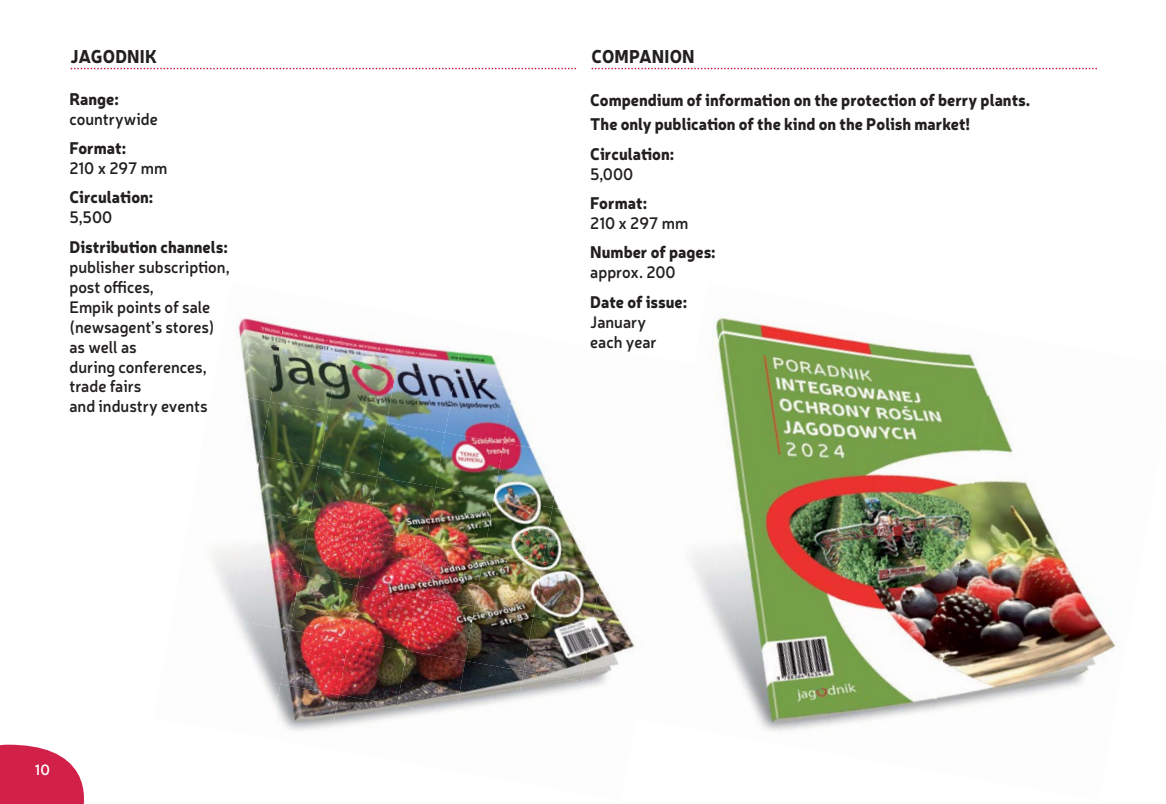
<style>
.page{position:relative;width:1166px;height:804px;background:#fff}
.page>*{position:absolute;margin:0;border:0;box-sizing:border-box;transform-origin:0 0}
.t1{font:900 18.2px "Neris";letter-spacing:.01em;color:#231f20;scale:.93 1}
.t2{font:900 16.62px/24.7px "Neris";color:#231f20;scale:.95 1}
.t3{font:600 16.62px/19.9px "Neris";color:#231f20;scale:.95 1}
.t4{font:600 15.05px "Neris";color:#fff}
</style>
<div class="page">
<img style="left:238px;top:318px;width:41px;height:19px">
<img style="left:279px;top:325px;width:59px;height:22px">
<img style="left:338px;top:336px;width:58px;height:21px">
<img style="left:396px;top:344px;width:59px;height:24px">
<img style="left:455px;top:351px;width:47px;height:27px">
<img style="left:239px;top:337px;width:41px;height:54px">
<img style="left:270px;top:347px;width:68px;height:55px">
<img style="left:328px;top:357px;width:68px;height:55px">
<img style="left:387px;top:368px;width:68px;height:54px">
<img style="left:445px;top:378px;width:61px;height:54px">
<img style="left:503px;top:388px;width:27px;height:55px">
<img style="left:247px;top:391px;width:23px;height:55px">
<img style="left:260px;top:402px;width:68px;height:54px">
<img style="left:319px;top:412px;width:68px;height:54px">
<img style="left:377px;top:422px;width:68px;height:55px">
<img style="left:435px;top:432px;width:69px;height:55px">
<img style="left:494px;top:443px;width:58px;height:54px">
<img style="left:552px;top:492px;width:7px;height:15px">
<img style="left:254px;top:446px;width:6px;height:10px">
<img style="left:255px;top:456px;width:64px;height:54px">
<img style="left:309px;top:466px;width:68px;height:55px">
<img style="left:367px;top:477px;width:69px;height:54px">
<img style="left:426px;top:487px;width:68px;height:54px">
<img style="left:484px;top:497px;width:68px;height:55px">
<img style="left:543px;top:507px;width:44px;height:55px">
<img style="left:241px;top:510px;width:68px;height:55px">
<img style="left:299px;top:521px;width:69px;height:54px">
<img style="left:358px;top:531px;width:68px;height:54px">
<img style="left:416px;top:541px;width:68px;height:55px">
<img style="left:475px;top:552px;width:68px;height:54px">
<img style="left:533px;top:562px;width:60px;height:54px">
<img style="left:592px;top:572px;width:32px;height:55px">
<img style="left:231px;top:565px;width:69px;height:54px">
<img style="left:290px;top:575px;width:68px;height:55px">
<img style="left:348px;top:585px;width:68px;height:55px">
<img style="left:407px;top:596px;width:68px;height:54px">
<img style="left:465px;top:606px;width:68px;height:54px">
<img style="left:523px;top:616px;width:69px;height:55px">
<img style="left:582px;top:627px;width:49px;height:54px">
<img style="left:235px;top:619px;width:55px;height:55px">
<img style="left:280px;top:630px;width:68px;height:54px">
<img style="left:339px;top:640px;width:68px;height:54px">
<img style="left:397px;top:650px;width:68px;height:55px">
<img style="left:455px;top:660px;width:69px;height:50px">
<img style="left:514px;top:671px;width:68px;height:39px">
<img style="left:572px;top:681px;width:34px;height:29px">
<img style="left:260px;top:674px;width:20px;height:24px">
<img style="left:271px;top:684px;width:68px;height:47px">
<img style="left:329px;top:694px;width:68px;height:37px">
<img style="left:387px;top:705px;width:69px;height:26px">
<img style="left:446px;top:715px;width:10px;height:16px">
<svg style="left:71px;top:68px;width:505px;height:1px"></svg>
<svg style="left:591px;top:68px;width:506px;height:1px"></svg>
<img style="left:715px;top:317px;width:218px;height:183px">
<img style="left:933px;top:351px;width:188px;height:356px">
<img style="left:698px;top:500px;width:264px;height:232px">
<img style="left:923px;top:715px;width:39px;height:17px">
<img style="left:631px;top:552px;width:67px;height:96px">
<svg style="left:0;top:744px;width:84px;height:60px;background:#d84365"></svg>
<p class="t1" style="left:71px;top:43px;width:94px">Jagodnik</p>
<p class="t1" style="left:591px;top:43px;width:112px">CoMPanion</p>
<p class="t2" style="left:69px;top:85px;width:53px">Range:</p>
<p class="t3" style="left:69px;top:108px;width:95px">countrywide</p>
<p class="t2" style="left:69px;top:135px;width:61px">Format:</p>
<p class="t3" style="left:69px;top:157px;width:105px">210 x 297 mm</p>
<p class="t2" style="left:69px;top:184px;width:90px">Circulation:</p>
<p class="t3" style="left:69px;top:207px;width:47px">5,500</p>
<p class="t2" style="left:69px;top:233px;width:168px">distribution channels:</p>
<p class="t3" style="left:69px;top:256px;width:170px">publisher subscription, post offices,<br>Empik points of sale (newsagent’s stores) as well as<br>during conferences, trade fairs<br>and industry events</p>
<p class="t2" style="left:590px;top:86px;width:465px">Compendium of information on the protection of berry plants.<br>The only publication of the kind on the Polish market!</p>
<p class="t2" style="left:590px;top:140px;width:90px">Circulation:</p>
<p class="t3" style="left:590px;top:163px;width:47px">5,000</p>
<p class="t2" style="left:590px;top:190px;width:61px">Format:</p>
<p class="t3" style="left:590px;top:212px;width:105px">210 x 297 mm</p>
<p class="t2" style="left:590px;top:239px;width:133px">number of pages:</p>
<p class="t3" style="left:590px;top:261px;width:91px">approx. 200</p>
<p class="t2" style="left:590px;top:288px;width:103px">date of issue:</p>
<p class="t3" style="left:590px;top:311px;width:71px">January each year</p>
<p class="t4" style="left:35px;top:759px;width:17px">10</p>
</div>
